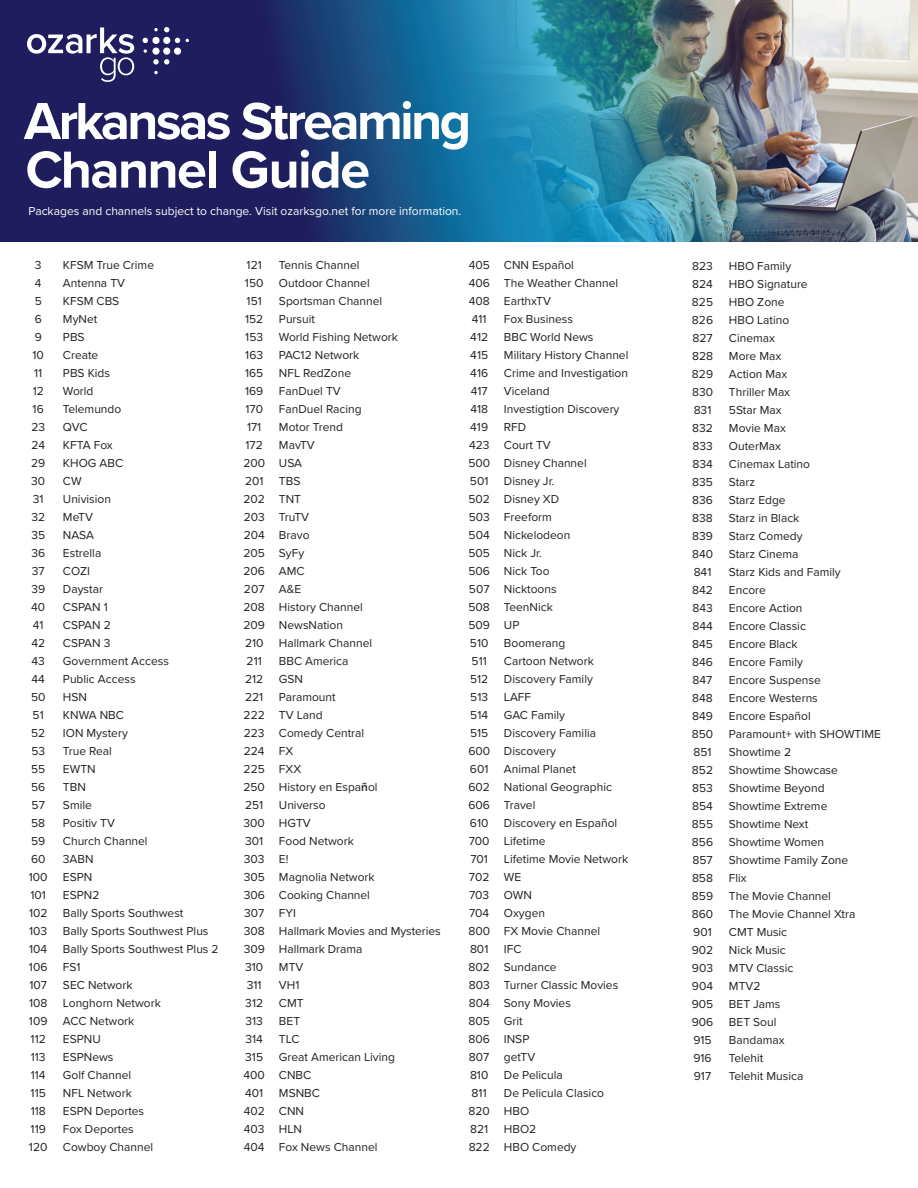
<style>
.page{position:relative;width:918px;height:1188px;background:#fff}
.page>*{position:absolute;margin:0;border:0;box-sizing:border-box;transform-origin:0 0}
.t1{font:700 54px/48.6px "Proxima Nova";letter-spacing:-.045em;color:#fff}
.t2{font:12px/18px "Proxima Nova";color:#231f20}
.t3{font:12px "Proxima Nova";color:#fff}
.s1{font-weight:600}
</style>
<div class="page">
<img style="left:0;top:0;width:918px;height:242px">
<div style="left:152px;top:37px;width:8px;height:7px;background:#fff;border-radius:50%"></div>
<div style="left:163px;top:37px;width:7px;height:7px;background:#fff;border-radius:50%"></div>
<div style="left:152px;top:48px;width:8px;height:7px;background:#fff;border-radius:50%"></div>
<div style="left:163px;top:48px;width:7px;height:7px;background:#fff;border-radius:50%"></div>
<div style="left:174px;top:48px;width:7px;height:7px;background:#fff;border-radius:50%"></div>
<svg style="left:143px;top:38px;width:5px;height:5px"></svg>
<svg style="left:164px;top:27px;width:5px;height:5px"></svg>
<svg style="left:175px;top:38px;width:5px;height:5px"></svg>
<svg style="left:153px;top:59px;width:16px;height:6px"></svg>
<svg style="left:154px;top:28px;width:4px;height:3px"></svg>
<svg style="left:144px;top:49px;width:3px;height:4px"></svg>
<svg style="left:154px;top:71px;width:4px;height:3px"></svg>
<svg style="left:27px;top:27px;width:107px;height:55px"></svg>
<h1 class="t1" style="left:24px;top:96px;width:449px">Arkansas Streaming<br>Channel Guide</h1>
<p class="t3" style="left:29px;top:202px;width:434px">Packages and channels subject to change. Visit ozarksgo.net for more information.</p>
<p class="t2" style="left:243px;top:255px;width:23px;text-align:center">121<br>150<br>151<br>152<br>153<br>163<br>165<br>169<br>170<br>171<br>172<br>200<br>201<br>202<br>203<br>204<br>205<br>206<br>207<br>208<br>209<br>210<br>211<br>212<br>221<br>222<br>223<br>224<br>225<br>250<br>251<br>300<br>301<br>303<br>305<br>306<br>307<br>308<br>309<br>310<br>311<br>312<br>313<br>314<br>315<br>400<br>401<br>402<br>403<br>404</p>
<p class="t2" style="left:468px;top:255px;width:23px">405<br>406<br>408<br>411<br>412<br>415<br>416<br>417<br>418<br>419<br>423<br>500<br>501<br>502<br>503<br>504<br>505<br>506<br>507<br>508<br>509<br>510<br>511<br>512<br>513<br>514<br>515<br>600<br>601<br>602<br>606<br>610<br>700<br>701<br>702<br>703<br>704<br>800<br>801<br>802<br>803<br>804<br>805<br>806<br>807<br>810<br>811<br>820<br>821<br>822</p>
<p class="t2" style="left:504px;top:255px;width:126px">CNN Español<br>The Weather Channel<br>EarthxTV<br>Fox Business<br>BBC World News<br>Military History Channel<br>Crime and Investigation<br>Viceland<br>Investigtion Discovery<br>RFD<br>Court TV<br>Disney Channel<br>Disney Jr.<br>Disney XD<br>Freeform<br>Nickelodeon<br>Nick Jr.<br>Nick Too<br>Nicktoons<br>TeenNick<br>UP<br>Boomerang<br>Cartoon Network<br>Discovery Family<br>LAFF<br>GAC Family<br>Discovery Familia<br>Discovery<br>Animal Planet<br>National Geographic<br>Travel<br>Discovery en Español<br>Lifetime<br>Lifetime Movie Network<br>WE<br>OWN<br>Oxygen<br>FX Movie Channel<br>IFC<br>Sundance<br>Turner Classic Movies<br>Sony Movies<br>Grit<br>INSP<br>getTV<br>De Pelicula<br>De Pelicula Clasico<br>HBO<br>HBO2<br>HBO Comedy</p>
<p class="t2" style="left:729px;top:257px;width:153px">HBO Family<br>HBO Signature<br>HBO Zone<br>HBO Latino<br>Cinemax<br>More Max<br>Action Max<br>Thriller Max<br>5Star Max<br>Movie Max<br>OuterMax<br>Cinemax Latino<br>Starz<br>Starz Edge<br>Starz in Black<br>Starz Comedy<br>Starz Cinema<br>Starz Kids and Family<br>Encore<br>Encore Action<br>Encore Classic<br>Encore Black<br>Encore Family<br>Encore Suspense<br>Encore Westerns<br>Encore Español<br>Paramount+ with SHOWTIME<br>Showtime 2<br>Showtime Showcase<br>Showtime Beyond<br>Showtime Extreme<br>Showtime Next<br>Showtime Women<br>Showtime Family Zone<br>Flix<br>The Movie Channel<br>The Movie Channel Xtra<br>CMT Music<br>Nick Music<br>MTV Classic<br>MTV2<br>BET Jams<br>BET Soul<br>Bandamax<br>Telehit<br>Telehit Musica</p>
<p class="t2" style="left:29px;top:255px;width:20px;text-align:center">3<br>4<br>5<br>6<br>9<br>10<br>11<br>12<br>16<br>23<br>24<br>29<br>30<br>31<br>32<br>35<br>36<br>37<br>39<br>40<br>41<br>42<br>43<br>44<br>50<br>51<br>52<br>53<br>55<br>56<br>57<br>58<br>59<br>60<br>100<br>101<br>102<br>103<br>104<br>106<br>107<br>108<br>109<br>112<br>113<br>114<br>115<br>118<br>119<br>120</p>
<p class="t2" style="left:63px;top:255px;width:157px">KFSM True Crime<br>Antenna TV<br>KFSM CBS<br>MyNet<br>PBS<br>Create<br>PBS Kids<br>World<br>Telemundo<br>QVC<br>KFTA Fox<br>KHOG ABC<br>CW<br>Univision<br>MeTV<br>NASA<br>Estrella<br>COZI<br>Daystar<br>CSPAN 1<br>CSPAN 2<br>CSPAN 3<br>Government Access<br>Public Access<br>HSN<br>KNWA NBC<br>ION Mystery<br>True Real<br>EWTN<br>TBN<br>Smile<br>Positiv TV<br>Church Channel<br>3ABN<br>ESPN<br>ESPN2<br>Bally Sports Southwest<br>Bally Sports Southwest Plus<br>Bally Sports Southwest Plus 2<br>FS1<br>SEC Network<br>Longhorn Network<br>ACC Network<br>ESPNU<br>ESPNews<br>Golf Channel<br>NFL Network<br>ESPN Deportes<br>Fox Deportes<br>Cowboy Channel</p>
<p class="t2" style="left:279px;top:255px;width:163px">Tennis Channel<br>Outdoor Channel<br>Sportsman Channel<br>Pursuit<br>World Fishing Network<br>PAC12 Network<br>NFL RedZone<br>FanDuel TV<br>FanDuel Racing<br>Motor Trend<br>MavTV<br>USA<br>TBS<br>TNT<br>TruTV<br>Bravo<br>SyFy<br>AMC<br>A&amp;E<br>History Channel<br>NewsNation<br>Hallmark Channel<br>BBC America<br>GSN<br>Paramount<br>TV Land<br>Comedy Central<br>FX<br>FXX<br>History en Espa<span class="s1">ñ</span>ol<br>Universo<br>HGTV<br>Food Network<br>E!<br>Magnolia Network<br>Cooking Channel<br>FYI<br>Hallmark Movies and Mysteries<br>Hallmark Drama<br>MTV<br>VH1<br>CMT<br>BET<br>TLC<br>Great American Living<br>CNBC<br>MSNBC<br>CNN<br>HLN<br>Fox News Channel</p>
<p class="t2" style="left:692px;top:257px;width:23px">823<br>824<br>825<br>826<br>827<br>828<br>829<br>830<br>831<br>832<br>833<br>834<br>835<br>836<br>838<br>839<br>840<br>841<br>842<br>843<br>844<br>845<br>846<br>847<br>848<br>849<br>850<br>851<br>852<br>853<br>854<br>855<br>856<br>857<br>858<br>859<br>860<br>901<br>902<br>903<br>904<br>905<br>906<br>915<br>916<br>917</p>
</div>
